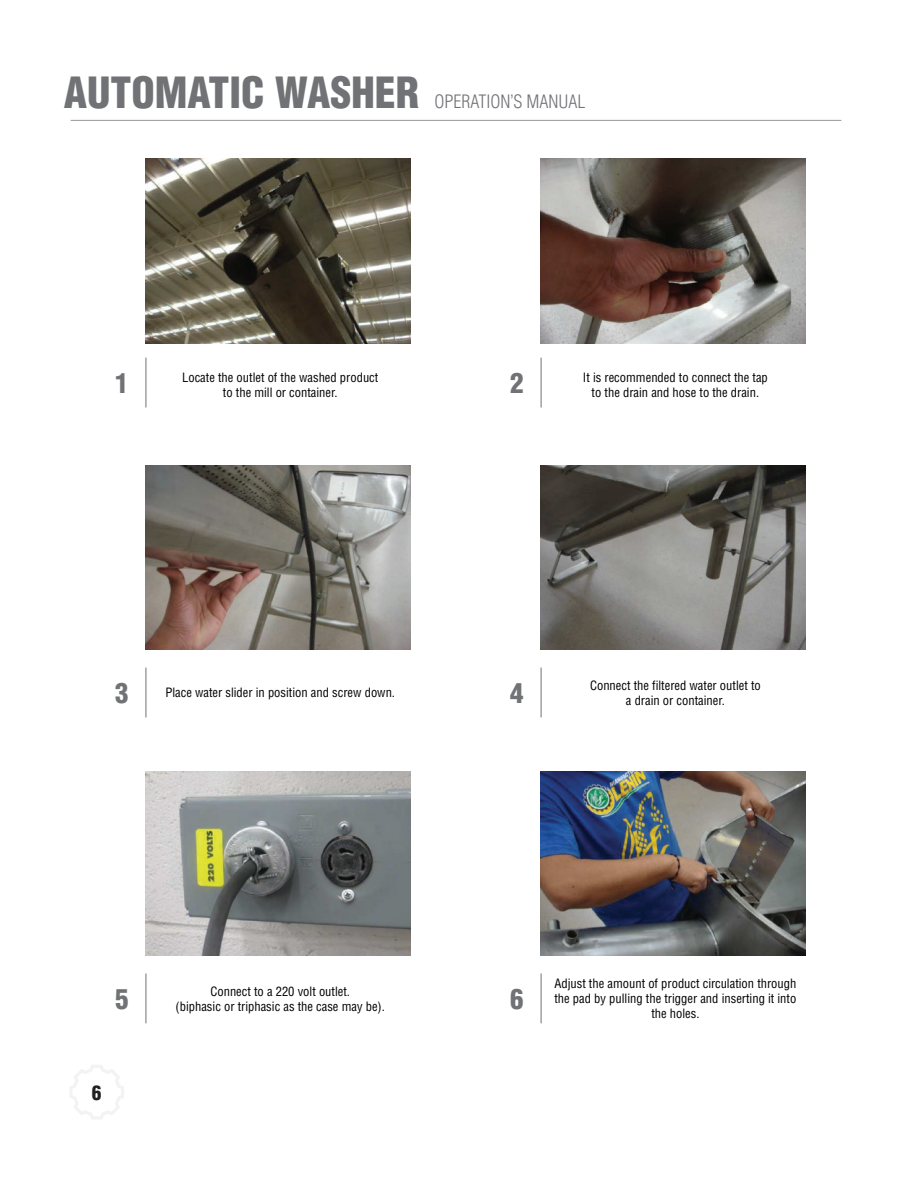
<style>
.page{position:relative;width:918px;height:1188px;background:#fff}
.page>*{position:absolute;margin:0;border:0;box-sizing:border-box;transform-origin:0 0}
.t1{font:900 condensed 42px "Helvetica";color:#717275}
.t2{font:900 condensed 27px "Helvetica";color:#717275}
.t3{font:900 condensed 19.5px "Helvetica";color:#231f20}
.t4{font:300 condensed 18px "Helvetica LT Std";color:#717275}
.t5{font:condensed 12.6px/15.1px "Helvetica";color:#000;text-align:center}
</style>
<div class="page">
<hr style="left:71px;top:120px;width:770px;height:1px;background:#979797">
<svg style="left:70px;top:1065px;width:54px;height:54px"></svg>
<img style="left:146px;top:158px;width:264px;height:185px">
<img style="left:541px;top:158px;width:264px;height:185px">
<img style="left:146px;top:465px;width:264px;height:184px">
<img style="left:146px;top:771px;width:264px;height:184px">
<hr style="left:146px;top:358px;width:1px;height:50px;background:#727277">
<hr style="left:541px;top:358px;width:1px;height:50px;background:#727277">
<hr style="left:146px;top:668px;width:1px;height:49px;background:#727277">
<hr style="left:146px;top:973px;width:1px;height:50px;background:#727277">
<hr style="left:541px;top:668px;width:1px;height:49px;background:#727277">
<hr style="left:541px;top:973px;width:1px;height:50px;background:#727277">
<img style="left:541px;top:465px;width:264px;height:184px">
<img style="left:541px;top:771px;width:264px;height:184px">
<h1 class="t1" style="left:64px;top:66px;width:357px">AUTOMATIC WASHER</h1>
<h3 class="t4" style="left:435px;top:91px;width:152px">OPERATION’S MANUAL</h3>
<p class="t5" style="left:182px;top:369px;width:198px">Locate the outlet of the washed product to the mill or container.</p>
<p class="t5" style="left:583px;top:369px;width:187px">It is recommended to connect the tap to the drain and hose to the drain.</p>
<h2 class="t2" style="left:115px;top:366px;width:15px">1</h2>
<h2 class="t2" style="left:510px;top:366px;width:15px">2</h2>
<h2 class="t2" style="left:115px;top:676px;width:15px">3</h2>
<p class="t5" style="left:165px;top:685px;width:231px">Place water slider in position and screw down.</p>
<h2 class="t2" style="left:115px;top:982px;width:15px">5</h2>
<h3 class="t3" style="left:92px;top:1080px;width:11px">6</h3>
<p class="t5" style="left:176px;top:984px;width:211px">Connect to a 220 volt outlet.<br>(biphasic or triphasic as the case may be).</p>
<h2 class="t2" style="left:510px;top:676px;width:15px">4</h2>
<p class="t5" style="left:590px;top:678px;width:172px">Connect the filtered water outlet to a drain or container.</p>
<h2 class="t2" style="left:510px;top:982px;width:15px">6</h2>
<p class="t5" style="left:554px;top:976px;width:244px">Adjust the amount of product circulation through the pad by pulling the trigger and inserting it into the holes.</p>
</div>
